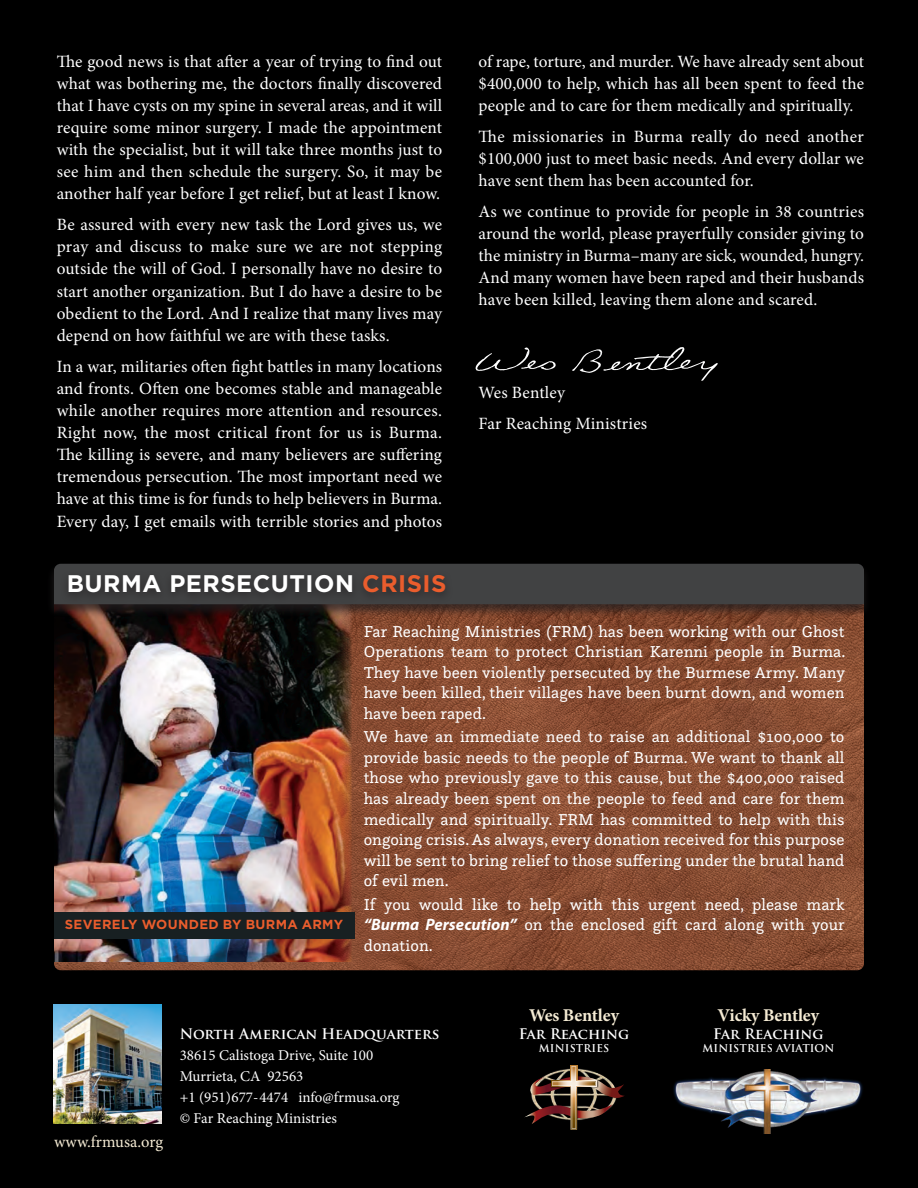
<style>
.page{position:relative;width:918px;height:1188px;background:#000}
.page>*{position:absolute;margin:0;border:0;box-sizing:border-box;transform-origin:0 0}
.t1{font:700 24px "Gotham";letter-spacing:.02em;color:#fff}
.t2{font:700 18px "Minion Pro";letter-spacing:-.01em;color:#f5ebd4}
.t3{font:17.25px/22.2px "Minion Pro";letter-spacing:.01em;color:#fff;text-align:justify}
.t4{font:16.5px/20.5px "Questa Slab";letter-spacing:.005em;color:#fff;text-align:justify}
.t5{font:16.5px "Minion Pro";letter-spacing:.005em;color:#f5ebd4}
.t6{font:15px/21px "Minion Pro";color:#fff}
.t7{font:700 14.25px "Trajan Pro";color:#fff}
.t8{font:700 13.2px "Gotham";letter-spacing:.025em;color:#ea5d2d}
.t9{font:700 10.5px "Trajan Pro";letter-spacing:.01em;color:#fff}
.s1{color:#ea5d2d}
.s2{font-family:"Myriad Pro";font-weight:700;font-style:italic}
</style>
<div class="page">
<img style="left:603px;top:347px;width:115px;height:34px">
<img style="left:54px;top:618px;width:810px;height:352px">
<img style="left:54px;top:618px;width:300px;height:343px">
<div style="left:47px;top:562px;width:825px;height:56px;background:#231f20;opacity:.75"></div>
<div style="left:54px;top:564px;width:810px;height:40px;background:#414243"></div>
<div style="left:60px;top:570px;width:393px;height:34px;background:#3b3b3c"></div>
<div style="left:54px;top:912px;width:300px;height:27px;background:#182022"></div>
<img style="left:54px;top:1004px;width:108px;height:119px">
<img style="left:524px;top:1065px;width:101px;height:65px">
<img style="left:673px;top:1070px;width:190px;height:63px">
<p class="t3" style="left:57px;top:50px;width:387px">The good news is that after a year of trying to find out what was bothering me, the doctors finally discovered that I have cysts on my spine in several areas, and it will require some minor surgery. I made the appointment with the specialist, but it will take three months just to see him and then schedule the surgery. So, it may be another half year before I get relief, but at least I know.</p>
<p class="t3" style="left:57px;top:214px;width:387px">Be assured with every new task the Lord gives us, we pray and discuss to make sure we are not stepping outside the will of God. I personally have no desire to start another organization. But I do have a desire to be obedient to the Lord. And I realize that many lives may depend on how faithful we are with these tasks.</p>
<p class="t3" style="left:57px;top:355px;width:387px">In a war, militaries often fight battles in many locations and fronts. Often one becomes stable and manageable while another requires more attention and resources.<br>Right now, the most critical front for us is Burma.<br>The killing is severe, and many believers are suffering tremendous persecution. The most important need we have at this time is for funds to help believers in Burma.<br>Every day, I get emails with terrible stories and photos</p>
<p class="t3" style="left:479px;top:50px;width:387px">of rape, torture, and murder. We have already sent about $400,000 to help, which has all been spent to feed the people and to care for them medically and spiritually.</p>
<p class="t3" style="left:479px;top:125px;width:387px">The missionaries in Burma really do need another $100,000 just to meet basic needs. And every dollar we have sent them has been accounted for.</p>
<p class="t3" style="left:479px;top:200px;width:387px">As we continue to provide for people in 38 countries around the world, please prayerfully consider giving to the ministry in Burma–many are sick, wounded, hungry.<br>And many women have been raped and their husbands have been killed, leaving them alone and scared.</p>
<p class="t3" style="left:479px;top:377px;width:170px;line-height:30.9px">Wes Bentley<br>Far Reaching Ministries</p>
<h1 class="t1" style="left:67px;top:570px;width:381px">BURMA PERSECUTION <span class="s1">CRISIS</span></h1>
<p class="t4" style="left:364px;top:620px;width:483px">Far Reaching Ministries (FRM) has been working with our Ghost Operations team to protect Christian Karenni people in Burma.<br>They have been violently persecuted by the Burmese Army. Many have been killed, their villages have been burnt down, and women have been raped.</p>
<p class="t4" style="left:364px;top:726px;width:482px">We have an immediate need to raise an additional $100,000 to provide basic needs to the people of Burma. We want to thank all those who previously gave to this cause, but the $400,000 raised has already been spent on the people to feed and care for them medically and spiritually. FRM has committed to help with this ongoing crisis. As always, every donation received for this purpose will be sent to bring relief to those suffering under the brutal hand of evil men.</p>
<p class="t4" style="left:364px;top:893px;width:483px">If you would like to help with this urgent need, please mark <span class="s2">“Burma Persecution”</span> on the enclosed gift card along with your donation.</p>
<p class="t8" style="left:65px;top:917px;width:280px">SEVERELY WOUNDED BY BURMA ARMY</p>
<p class="t5" style="left:54px;top:1130px;width:111px">www.frmusa.org</p>
<p class="t7" style="left:180px;top:1025px;width:261px">North American Headquarters</p>
<p class="t6" style="left:180px;top:1045px;width:221px">38615 Calistoga Drive, Suite 100<br>Murrieta, CA 92563<br>+1 (951)677-4474 info@frmusa.org © Far Reaching Ministries</p>
<p class="t2" style="left:529px;top:1002px;width:92px">Wes Bentley</p>
<p class="t7" style="left:519px;top:1025px;width:112px">Far Reaching</p>
<p class="t9" style="left:539px;top:1042px;width:72px">MINISTRIES</p>
<p class="t2" style="left:718px;top:1002px;width:103px">Vicky Bentley</p>
<p class="t7" style="left:713px;top:1025px;width:112px">Far Reaching</p>
<p class="t9" style="left:703px;top:1042px;width:133px">MINISTRIES AVIATION</p>
</div>
